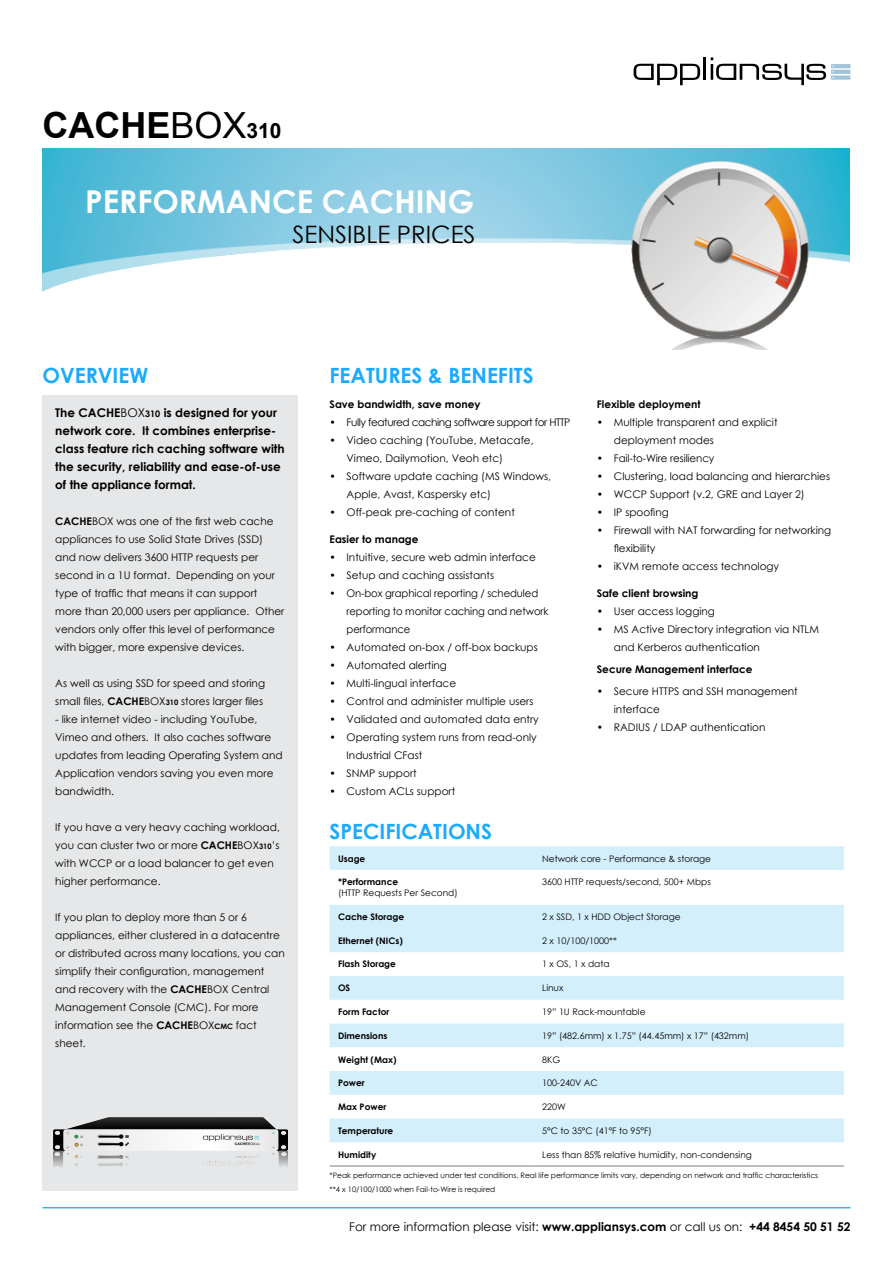
<style>
.page{position:relative;width:893px;height:1263px;background:#fff}
.page>*{position:absolute;margin:0;border:0;box-sizing:border-box;transform-origin:0 0}
.t1{font:700 36px "Arial";color:#000}
.t2{font:700 31.5px "Century Gothic";color:#fff}
.t3{font:24px "Century Gothic";color:#000}
.t4{font:700 21px "Century Gothic";color:#1aaaff}
.t5{font:700 12px/18px "Century Gothic";color:#000}
.t6{font:12px "Century Gothic";color:#000}
.t7{font:10.5px/18px "Century Gothic";color:#000}
.t8{font:700 10.5px "Century Gothic";color:#000}
.t9{font:10.5px/18px "Century Gothic";color:#000;scale:.96 1}
.t10{font:10.5px "Century Gothic";letter-spacing:-.04em;color:#000}
.t11{font:9px "Century Gothic";color:#000}
.t12{font:700 9px "Century Gothic";color:#000}
.t13{font:7.5px/13.2px "Century Gothic";color:#000}
.s1{font-weight:400}
.s2{font-size:21px}
.s3{font-size:9px}
.s4{font-weight:700}
.s5{font-weight:700;font-size:7.5px}
</style>
<div class="page">
<div style="left:43px;top:395px;width:255px;height:796px;background:#e6e7e8"></div>
<hr style="left:43px;top:1207px;width:807px;height:1px;background:#27bcd7">
<svg style="left:330px;top:846px;width:514px;height:296px;fill:#d4effc"></svg>
<svg style="left:330px;top:870px;width:514px;height:35px"></svg>
<hr style="left:330px;top:1165px;width:204px;height:2px;background:#a7a9ac">
<hr style="left:534px;top:1165px;width:310px;height:2px;background:#a7a9ac">
<svg style="left:634px;top:64px;width:66px;height:21px"></svg>
<hr style="left:703px;top:57px;width:3px;height:23px;background:#000">
<svg style="left:711px;top:57px;width:139px;height:28px"></svg>
<img style="left:43px;top:149px;width:807px;height:200px">
<img style="left:53px;top:1117px;width:234px;height:51px">
<h1 class="t1" style="left:43px;top:102px;width:241px">CACHE<span class="s1">BOX</span><span class="s2">310</span></h1>
<h2 class="t2" style="left:85px;top:177px;width:391px">PERFORMANCE CACHING</h2>
<h3 class="t3" style="left:293px;top:218px;width:184px">SENSIBLE PRICES</h3>
<h3 class="t4" style="left:43px;top:359px;width:107px">OVERVIEW</h3>
<h3 class="t4" style="left:330px;top:359px;width:206px">FEATURES &amp; BENEFITS</h3>
<p class="t8" style="left:330px;top:396px;width:152px">Save bandwidth, save money</p>
<p class="t10" style="left:330px;top:415px;width:242px">• Fully featured caching software support for HTTP</p>
<p class="t7" style="left:347px;top:431px;width:189px;text-indent:-17px">• Video caching (YouTube, Metacafe,<br>Vimeo, Dailymotion, Veoh etc)</p>
<p class="t7" style="left:347px;top:467px;width:206px;text-indent:-17px">• Software update caching (MS Windows,<br>Apple, Avast, Kaspersky etc)</p>
<p class="t7" style="left:330px;top:503px;width:187px">• Off-peak pre-caching of content</p>
<p class="t8" style="left:330px;top:531px;width:91px">Easier to manage</p>
<p class="t7" style="left:330px;top:548px;width:208px">• Intuitive, secure web admin interface</p>
<p class="t7" style="left:330px;top:566px;width:166px">• Setup and caching assistants</p>
<p class="t9" style="left:347px;top:584px;width:212px;text-indent:-17px">• On-box graphical reporting / scheduled reporting to monitor caching and network performance</p>
<p class="t7" style="left:330px;top:638px;width:210px">• Automated on-box / off-box backups</p>
<p class="t7" style="left:330px;top:656px;width:119px">• Automated alerting</p>
<p class="t7" style="left:330px;top:674px;width:128px">• Multi-lingual interface</p>
<p class="t7" style="left:330px;top:692px;width:205px">• Control and administer multiple users</p>
<p class="t7" style="left:330px;top:710px;width:211px">• Validated and automated data entry</p>
<p class="t7" style="left:347px;top:728px;width:192px;text-indent:-17px">• Operating system runs from read-only<br>Industrial CFast</p>
<p class="t7" style="left:330px;top:764px;width:89px">• SNMP support</p>
<p class="t7" style="left:330px;top:782px;width:127px">• Custom ACLs support</p>
<p class="t8" style="left:597px;top:396px;width:105px">Flexible deployment</p>
<p class="t7" style="left:614px;top:413px;width:165px;text-indent:-17px">• Multiple transparent and explicit deployment modes</p>
<p class="t7" style="left:597px;top:449px;width:119px">• Fail-to-Wire resiliency</p>
<p class="t7" style="left:597px;top:467px;width:235px">• Clustering, load balancing and hierarchies</p>
<p class="t7" style="left:597px;top:485px;width:209px">• WCCP Support (v.2, GRE and Layer 2)</p>
<p class="t7" style="left:597px;top:503px;width:74px">• IP spoofing</p>
<p class="t7" style="left:614px;top:521px;width:219px;text-indent:-17px">• Firewall with NAT forwarding for networking flexibility</p>
<p class="t7" style="left:597px;top:557px;width:184px">• iKVM remote access technology</p>
<p class="t8" style="left:597px;top:585px;width:103px">Safe client browsing</p>
<p class="t7" style="left:597px;top:602px;width:120px">• User access logging</p>
<p class="t7" style="left:614px;top:620px;width:207px;text-indent:-17px">• MS Active Directory integration via NTLM and Kerberos authentication</p>
<p class="t8" style="left:597px;top:661px;width:157px">Secure Management interface</p>
<p class="t7" style="left:614px;top:682px;width:185px;text-indent:-17px">• Secure HTTPS and SSH management interface</p>
<p class="t7" style="left:597px;top:718px;width:170px">• RADIUS / LDAP authentication</p>
<p class="t5" style="left:55px;top:403px;width:231px">The CACHE<span class="s1">BOX</span><span class="s3">310</span> is designed for your network core. It combines enterprise&shy;class feature rich caching software with the security, reliability and ease-of-use of the appliance format.</p>
<p class="t7" style="left:55px;top:512px;width:231px"><span class="s4">CACHE</span>BOX was one of the first web cache appliances to use Solid State Drives (SSD) and now delivers 3600 HTTP requests per second in a 1U format. Depending on your type of traffic that means it can support more than 20,000 users per appliance. Other vendors only offer this level of performance with bigger, more expensive devices.</p>
<p class="t7" style="left:55px;top:674px;width:211px">As well as using SSD for speed and storing small files, <span class="s4">CACHE</span>BOX<span class="s5">310</span> stores larger files</p>
<p class="t7" style="left:55px;top:710px;width:229px">- like internet video - including YouTube, Vimeo and others. It also caches software updates from leading Operating System and Application vendors saving you even more bandwidth.</p>
<p class="t7" style="left:55px;top:818px;width:226px">If you have a very heavy caching workload, you can cluster two or more <span class="s4">CACHE</span>BOX<span class="s5">310</span>’s with WCCP or a load balancer to get even higher performance.</p>
<p class="t7" style="left:55px;top:908px;width:231px">If you plan to deploy more than 5 or 6 appliances, either clustered in a datacentre or distributed across many locations, you can simplify their configuration, management and recovery with the <span class="s4">CACHE</span>BOX Central Management Console (CMC). For more information see the <span class="s4">CACHE</span>BOX<span class="s5">CMC</span> fact sheet.</p>
<h3 class="t4" style="left:330px;top:815px;width:164px">SPECIFICATIONS</h3>
<p class="t12" style="left:338px;top:851px;width:29px">Usage</p>
<p class="t11" style="left:542px;top:852px;width:170px">Network core - Performance &amp; storage</p>
<p class="t12" style="left:338px;top:875px;width:62px">*Performance</p>
<p class="t11" style="left:338px;top:887px;width:121px">(HTTP Requests Per Second)</p>
<p class="t11" style="left:542px;top:876px;width:170px">3600 HTTP requests/second, 500+ Mbps</p>
<p class="t12" style="left:338px;top:910px;width:68px">Cache Storage</p>
<p class="t11" style="left:542px;top:910px;width:140px">2 x SSD, 1 x HDD Object Storage</p>
<p class="t12" style="left:338px;top:933px;width:66px">Ethernet (NICs)</p>
<p class="t11" style="left:542px;top:934px;width:76px">2 x 10/100/1000**</p>
<p class="t12" style="left:338px;top:957px;width:59px">Flash Storage</p>
<p class="t11" style="left:542px;top:958px;width:69px">1 x OS, 1 x data</p>
<p class="t12" style="left:338px;top:981px;width:14px">OS</p>
<p class="t11" style="left:542px;top:982px;width:23px">Linux</p>
<p class="t12" style="left:338px;top:1005px;width:53px">Form Factor</p>
<p class="t11" style="left:542px;top:1005px;width:105px">19” 1U Rack-mountable</p>
<p class="t12" style="left:338px;top:1029px;width:51px">Dimensions</p>
<p class="t11" style="left:542px;top:1029px;width:208px">19” (482.6mm) x 1.75” (44.45mm) x 17” (432mm)</p>
<p class="t12" style="left:338px;top:1052px;width:60px">Weight (Max)</p>
<p class="t11" style="left:542px;top:1053px;width:20px">8KG</p>
<p class="t12" style="left:338px;top:1076px;width:28px">Power</p>
<p class="t11" style="left:542px;top:1077px;width:57px">100-240V AC</p>
<p class="t12" style="left:338px;top:1100px;width:50px">Max Power</p>
<p class="t11" style="left:542px;top:1100px;width:25px">220W</p>
<p class="t12" style="left:338px;top:1124px;width:57px">Temperature</p>
<p class="t11" style="left:542px;top:1124px;width:111px">5°C to 35°C (41°F to 95°F)</p>
<p class="t12" style="left:338px;top:1147px;width:40px">Humidity</p>
<p class="t11" style="left:542px;top:1148px;width:211px">Less than 85% relative humidity, non-condensing</p>
<p class="t13" style="left:330px;top:1169px;width:490px">*Peak performance achieved under test conditions. Real life performance limits vary, depending on network and traffic characteristics **4 x 10/100/1000 when Fail-to-Wire is required</p>
<p class="t6" style="left:349px;top:1218px;width:503px">For more information please visit: <span class="s4">www.appliansys.com</span> or call us on: <span class="s4">+44 8454 50 51 52</span></p>
</div>
